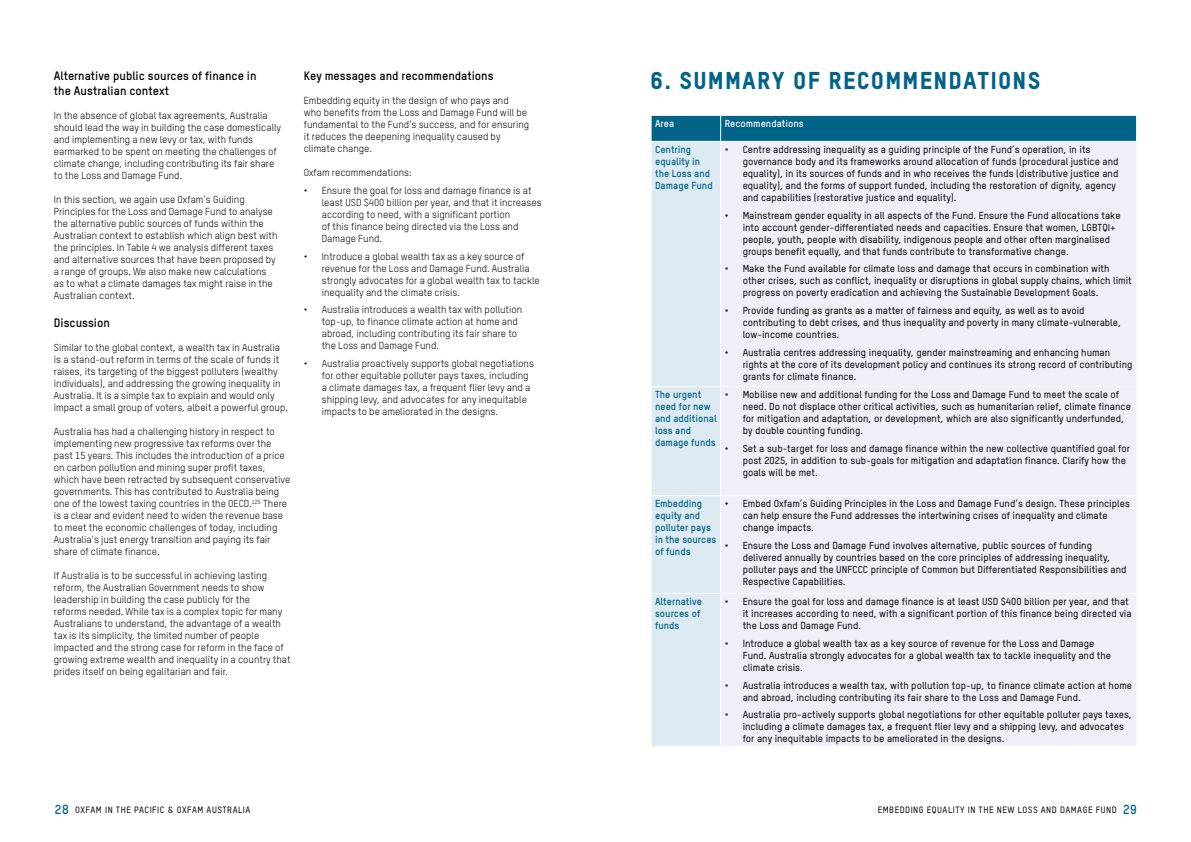
<style>
.page{position:relative;width:1191px;height:842px;background:#fff}
.page>*{position:absolute;margin:0;border:0;box-sizing:border-box;transform-origin:0 0}
.t1{font:24px "Oxfam TSTARPRO Headline";letter-spacing:.05em;color:#006388}
.t2{font:700 12px/14.4px "Oxfam TSTARPRO";color:#000}
.t3{font:500 10px/12px "Oxfam TSTARPRO";color:#000}
.t4{font:10px/12px "Oxfam TSTARPRO";color:#000}
.t5{font:700 10px/12px "Oxfam TSTARPRO";color:#006388}
.t6{font:700 10px "Oxfam TSTARPRO";color:#fff}
.t7{font:500 9px "Oxfam TSTARPRO";letter-spacing:.05em;color:#000}
.s1{font-weight:700;font-size:13px;color:#006388}
</style>
<div class="page">
<div style="left:651px;top:142px;width:69px;height:604px;background:#ddeaf1"></div>
<div style="left:721px;top:142px;width:415px;height:604px;background:#f2eef7"></div>
<svg style="left:651px;top:115px;width:486px;height:26px;background:#0c6a8d"></svg>
<hr style="left:650px;top:386px;width:70px;height:1px;background:#fff">
<hr style="left:650px;top:495px;width:70px;height:1px;background:#fff">
<hr style="left:650px;top:593px;width:70px;height:1px;background:#fff">
<hr style="left:720px;top:386px;width:417px;height:1px;background:#fff">
<hr style="left:720px;top:495px;width:417px;height:1px;background:#fff">
<hr style="left:720px;top:593px;width:417px;height:1px;background:#fff">
<p class="t2" style="left:54px;top:69px;width:204px">Alternative public sources of finance in the Australian context</p>
<p class="t4" style="left:54px;top:109px;width:229px">In the absence of global tax agreements, Australia should lead the way in building the case domestically and implementing a new levy or tax, with funds earmarked to be spent on meeting the challenges of climate change, including contributing its fair share to the Loss and Damage Fund.</p>
<p class="t4" style="left:54px;top:193px;width:225px">In this section, we again use Oxfam’s Guiding Principles for the Loss and Damage Fund to analyse the alternative public sources of funds within the Australian context to establish which align best with the principles. In Table 4 we analysis different taxes and alternative sources that have been proposed by a range of groups. We also make new calculations as to what a climate damages tax might raise in the Australian context.</p>
<p class="t2" style="left:54px;top:316px;width:58px">Discussion</p>
<p class="t4" style="left:54px;top:342px;width:235px">Similar to the global context, a wealth tax in Australia is a stand-out reform in terms of the scale of funds it raises, its targeting of the biggest polluters (wealthy individuals), and addressing the growing inequality in Australia. It is a simple tax to explain and would only impact a small group of voters, albeit a powerful group.</p>
<p class="t4" style="left:54px;top:426px;width:238px">Australia has had a challenging history in respect to implementing new progressive tax reforms over the past 15 years. This includes the introduction of a price on carbon pollution and mining super profit taxes, which have been retracted by subsequent conservative governments. This has contributed to Australia being one of the lowest taxing countries in the OECD.<sup>125</sup> There is a clear and evident need to widen the revenue base to meet the economic challenges of today, including Australia’s just energy transition and paying its fair share of climate finance.</p>
<p class="t4" style="left:54px;top:570px;width:238px">If Australia is to be successful in achieving lasting reform, the Australian Government needs to show leadership in building the case publicly for the<br>reforms needed. While tax is a complex topic for many Australians to understand, the advantage of a wealth tax is its simplicity, the limited number of people impacted and the strong case for reform in the face of growing extreme wealth and inequality in a country that prides itself on being egalitarian and fair.</p>
<p class="t2" style="left:304px;top:69px;width:191px">Key messages and recommendations</p>
<p class="t4" style="left:304px;top:95px;width:227px">Embedding equity in the design of who pays and<br>who benefits from the Loss and Damage Fund will be fundamental to the Fund’s success, and for ensuring it reduces the deepening inequality caused by climate change.</p>
<p class="t4" style="left:304px;top:167px;width:109px">Oxfam recommendations:</p>
<p class="t4" style="left:322px;top:184px;width:221px;text-indent:-18px">• Ensure the goal for loss and damage finance is at least USD $400 billion per year, and that it increases according to need, with a significant portion<br>of this finance being directed via the Loss and Damage Fund.</p>
<p class="t4" style="left:322px;top:250px;width:219px;text-indent:-18px">• Introduce a global wealth tax as a key source of revenue for the Loss and Damage Fund. Australia strongly advocates for a global wealth tax to tackle inequality and the climate crisis.</p>
<p class="t4" style="left:322px;top:304px;width:202px;text-indent:-18px">• Australia introduces a wealth tax with pollution top-up, to finance climate action at home and abroad, including contributing its fair share to the Loss and Damage Fund.</p>
<p class="t4" style="left:322px;top:357px;width:214px;text-indent:-18px">• Australia proactively supports global negotiations for other equitable polluter pays taxes, including a climate damages tax, a frequent flier levy and a shipping levy, and advocates for any inequitable impacts to be ameliorated in the designs.</p>
<h1 class="t1" style="left:650px;top:66px;width:391px">6. SUMMARY OF RECOMMENDATIONS</h1>
<p class="t6" style="left:655px;top:117px;width:21px">Area</p>
<p class="t6" style="left:724px;top:117px;width:80px">Recommendations</p>
<p class="t5" style="left:655px;top:143px;width:59px">Centring equality in the Loss and<br>Damage Fund</p>
<p class="t3" style="left:742px;top:143px;width:377px;text-indent:-18px">• Centre addressing inequality as a guiding principle of the Fund’s operation, in its governance body and its frameworks around allocation of funds (procedural justice and equality), in its sources of funds and in who receives the funds (distributive justice and equality), and the forms of support funded, including the restoration of dignity, agency and capabilities (restorative justice and equality).</p>
<p class="t3" style="left:742px;top:209px;width:379px;text-indent:-18px">• Mainstream gender equality in all aspects of the Fund. Ensure the Fund allocations take into account gender-differentiated needs and capacities. Ensure that women, LGBTQI+ people, youth, people with disability, indigenous people and other often marginalised groups benefit equally, and that funds contribute to transformative change.</p>
<p class="t3" style="left:742px;top:263px;width:391px;text-indent:-18px">• Make the Fund available for climate loss and damage that occurs in combination with other crises, such as conflict, inequality or disruptions in global supply chains, which limit progress on poverty eradication and achieving the Sustainable Development Goals.</p>
<p class="t3" style="left:742px;top:304px;width:380px;text-indent:-18px">• Provide funding as grants as a matter of fairness and equity, as well as to avoid contributing to debt crises, and thus inequality and poverty in many climate-vulnerable, low-income countries.</p>
<p class="t3" style="left:742px;top:346px;width:391px;text-indent:-18px">• Australia centres addressing inequality, gender mainstreaming and enhancing human rights at the core of its development policy and continues its strong record of contributing grants for climate finance.</p>
<p class="t5" style="left:655px;top:389px;width:63px">The urgent need for new and additional loss and damage funds</p>
<p class="t3" style="left:742px;top:389px;width:390px;text-indent:-18px">• Mobilise new and additional funding for the Loss and Damage Fund to meet the scale of need. Do not displace other critical activities, such as humanitarian relief, climate finance for mitigation and adaptation, or development, which are also significantly underfunded, by double counting funding.</p>
<p class="t3" style="left:742px;top:442px;width:389px;text-indent:-18px">• Set a sub-target for loss and damage finance within the new collective quantified goal for post 2025, in addition to sub-goals for mitigation and adaptation finance. Clarify how the goals will be met.</p>
<p class="t5" style="left:655px;top:498px;width:63px">Embedding equity and polluter pays in the sources of funds</p>
<p class="t3" style="left:742px;top:498px;width:389px;text-indent:-18px">• Embed Oxfam’s Guiding Principles in the Loss and Damage Fund’s design. These principles can help ensure the Fund addresses the intertwining crises of inequality and climate change impacts.</p>
<p class="t3" style="left:742px;top:539px;width:385px;text-indent:-18px">• Ensure the Loss and Damage Fund involves alternative, public sources of funding delivered annually by countries based on the core principles of addressing inequality, polluter pays and the UNFCCC principle of Common but Differentiated Responsibilities and Respective Capabilities.</p>
<p class="t5" style="left:655px;top:596px;width:48px">Alternative sources of funds</p>
<p class="t3" style="left:742px;top:596px;width:390px;text-indent:-18px">• Ensure the goal for loss and damage finance is at least USD $400 billion per year, and that it increases according to need, with a significant portion of this finance being directed via the Loss and Damage Fund.</p>
<p class="t3" style="left:742px;top:637px;width:370px;text-indent:-18px">• Introduce a global wealth tax as a key source of revenue for the Loss and Damage<br>Fund. Australia strongly advocates for a global wealth tax to tackle inequality and the climate crisis.</p>
<p class="t3" style="left:742px;top:679px;width:391px;text-indent:-18px">• Australia introduces a wealth tax, with pollution top-up, to finance climate action at home and abroad, including contributing its fair share to the Loss and Damage Fund.</p>
<p class="t3" style="left:742px;top:709px;width:391px;text-indent:-18px">• Australia pro-actively supports global negotiations for other equitable polluter pays taxes, including a climate damages tax, a frequent flier levy and a shipping levy, and advocates for any inequitable impacts to be ameliorated in the designs.</p>
<p class="t7" style="left:55px;top:804px;width:197px"><span class="s1">28</span> OXFAM IN THE PACIFIC &amp; OXFAM AUSTRALIA</p>
<p class="t7" style="left:877px;top:804px;width:261px">EMBEDDING EQUALITY IN THE NEW LOSS AND DAMAGE FUND <span class="s1">29</span></p>
</div>
